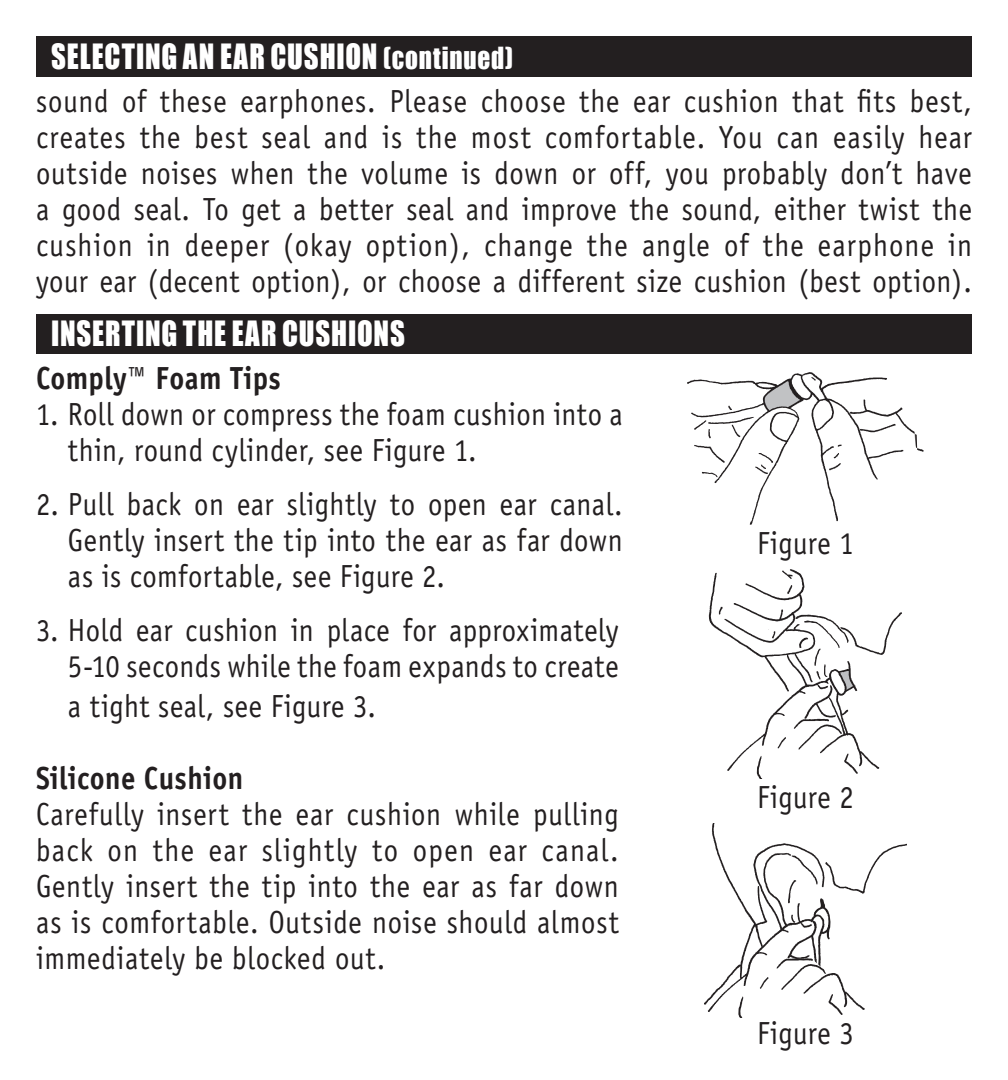
<style>
.page{position:relative;width:1008px;height:1080px;background:#fff}
.page>*{position:absolute;margin:0;border:0;box-sizing:border-box;transform-origin:0 0}
.t1{font:32px/36px "Officina Sans";letter-spacing:.015em;color:#231f20;text-align:justify;scale:.9 1}
.t2{font:32px "Impact";letter-spacing:.03em;color:#fff;scale:.9 1}
.t3{font:700 32px "Officina Sans";letter-spacing:.015em;color:#231f20;scale:.9 1}
.s1{font-size:28px}
</style>
<div class="page">
<div style="left:36px;top:314px;width:936px;height:39px;background:#231f20"></div>
<div style="left:36px;top:36px;width:936px;height:41px;background:#231f20"></div>
<svg style="left:687px;top:372px;width:237px;height:153px"></svg>
<svg style="left:709px;top:569px;width:193px;height:209px"></svg>
<svg style="left:705px;top:824px;width:201px;height:194px"></svg>
<p class="t2" style="left:51px;top:32px;width:515px">SELECTING AN EAR CUSHION <span class="s1">(continued)</span></p>
<p class="t1" style="left:36px;top:83px;width:1042px">sound of these earphones. Please choose the ear cushion that fits best, creates the best seal and is the most comfortable. You can easily hear outside noises when the volume is down or off, you probably don’t have a good seal. To get a better seal and improve the sound, either twist the cushion in deeper (okay option), change the angle of the earphone in your ear (decent option), or choose a different size cushion (best option).</p>
<p class="t2" style="left:51px;top:309px;width:395px">INSERTING THE EAR CUSHIONS</p>
<p class="t3" style="left:36px;top:358px;width:274px">Comply™ Foam Tips</p>
<p class="t1" style="left:68px;top:396px;width:618px;text-indent:-32px">1. Roll down or compress the foam cushion into a thin, round cylinder, see Figure 1.</p>
<p class="t1" style="left:68px;top:486px;width:618px;text-indent:-32px">2. Pull back on ear slightly to open ear canal.<br>Gently insert the tip into the ear as far down as is comfortable, see Figure 2.</p>
<p class="t1" style="left:36px;top:612px;width:649px;text-align:right">3. Hold ear cushion in place for approximately<br>5-10 seconds while the foam expands to create</p>
<p class="t1" style="left:68px;top:688px;width:344px">a tight seal, see Figure 3.</p>
<p class="t3" style="left:36px;top:758px;width:232px">Silicone Cushion</p>
<p class="t1" style="left:36px;top:796px;width:649px">Carefully insert the ear cushion while pulling back on the ear slightly to open ear canal.<br>Gently insert the tip into the ear as far down as is comfortable. Outside noise should almost immediately be blocked out.</p>
<p class="t1" style="left:757px;top:525px;width:109px">Figure 1</p>
<p class="t1" style="left:757px;top:779px;width:109px">Figure 2</p>
<p class="t1" style="left:757px;top:1015px;width:109px">Figure 3</p>
</div>
